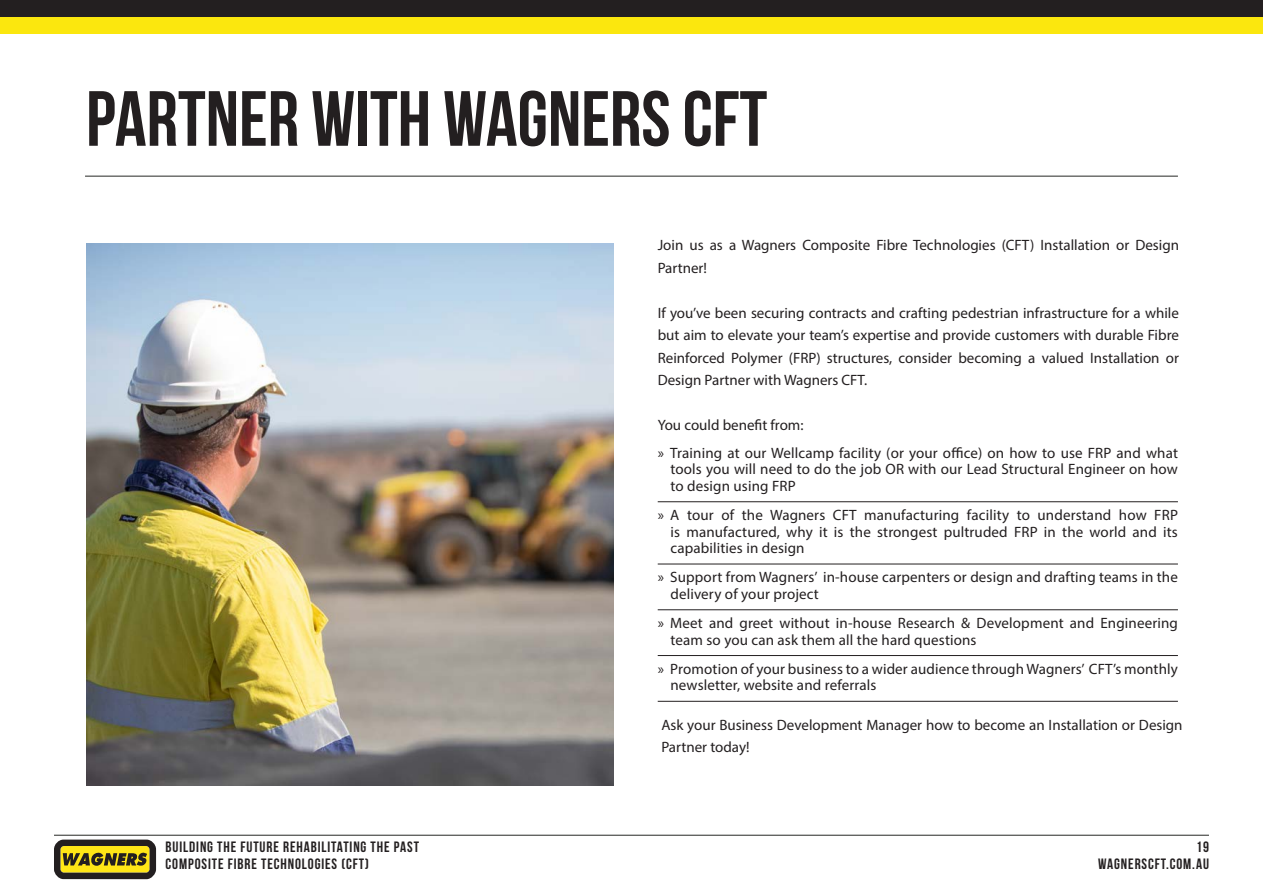
<style>
.page{position:relative;width:1263px;height:893px;background:#fff}
.page>*{position:absolute;margin:0;border:0;box-sizing:border-box;transform-origin:0 0}
.Titles{font:700 78px "Bebas Neue";color:#231f20}
.t1{font:15px/16.5px "Myriad Pro";letter-spacing:.01em;color:#231f20}
.t2{font:700 15px "Bebas Neue";letter-spacing:.06em;color:#231f20}
</style>
<div class="page">
<hr style="left:54px;top:835px;width:1155px;height:1px;background:#262825">
<svg style="left:54px;top:840px;width:102px;height:39px"></svg>
<div style="left:0;top:0;width:1263px;height:18px;background:#231f20"></div>
<div style="left:0;top:18px;width:1263px;height:16px;background:#fbe70e"></div>
<img style="left:86px;top:244px;width:528px;height:541px">
<hr style="left:85px;top:176px;width:1093px;height:1px;background:#262825">
<hr style="left:658px;top:501px;width:520px;height:1px;background:#231f20">
<hr style="left:658px;top:564px;width:520px;height:1px;background:#231f20">
<hr style="left:658px;top:609px;width:520px;height:1px;background:#231f20">
<hr style="left:658px;top:655px;width:520px;height:1px;background:#231f20">
<hr style="left:658px;top:701px;width:520px;height:1px;background:#231f20">
<p class="Titles" style="left:86px;top:76px;width:683px">PARTNER WITH WAGNERS CFT</p>
<p class="t1" style="left:658px;top:234px;width:523px;line-height:22.5px">Join us as a Wagners Composite Fibre Technologies (CFT) Installation or Design<br>Partner!</p>
<p class="t1" style="left:658px;top:301px;width:523px;line-height:22.5px;text-align:justify">If you’ve been securing contracts and crafting pedestrian infrastructure for a while but aim to elevate your team’s expertise and provide customers with durable Fibre Reinforced Polymer (FRP) structures, consider becoming a valued Installation or Design Partner with Wagners CFT.</p>
<p class="t1" style="left:658px;top:417px;width:147px">You could benefit from:</p>
<p class="t1" style="left:670px;top:444px;width:509px;text-align:justify;text-indent:-13px">» Training at our Wellcamp facility (or your office) on how to use FRP and what tools you will need to do the job OR with our Lead Structural Engineer on how to design using FRP</p>
<p class="t1" style="left:670px;top:506px;width:509px;text-align:justify;text-indent:-13px">» A tour of the Wagners CFT manufacturing facility to understand how FRP is manufactured, why it is the strongest pultruded FRP in the world and its capabilities in design</p>
<p class="t1" style="left:670px;top:569px;width:509px;text-indent:-13px">» Support from Wagners’ in-house carpenters or design and drafting teams in the delivery of your project</p>
<p class="t1" style="left:670px;top:614px;width:509px;text-indent:-13px">» Meet and greet without in-house Research &amp; Development and Engineering team so you can ask them all the hard questions</p>
<p class="t1" style="left:670px;top:660px;width:509px;text-indent:-13px">» Promotion of your business to a wider audience through Wagners’ CFT’s monthly newsletter, website and referrals</p>
<p class="t1" style="left:661px;top:713px;width:523px;line-height:22.5px">Ask your Business Development Manager how to become an Installation or Design<br>Partner today!</p>
<p class="t2" style="left:166px;top:839px;width:255px">BUILDING THE FUTURE REHABILITATING THE PAST</p>
<p class="t2" style="left:1196px;top:839px;width:14px">19</p>
<p class="t2" style="left:166px;top:855px;width:205px">COMPOSITE FIBRE TECHNOLOGIES (CFT)</p>
<p class="t2" style="left:1098px;top:855px;width:112px">WAGNERSCFT.COM.AU</p>
</div>
